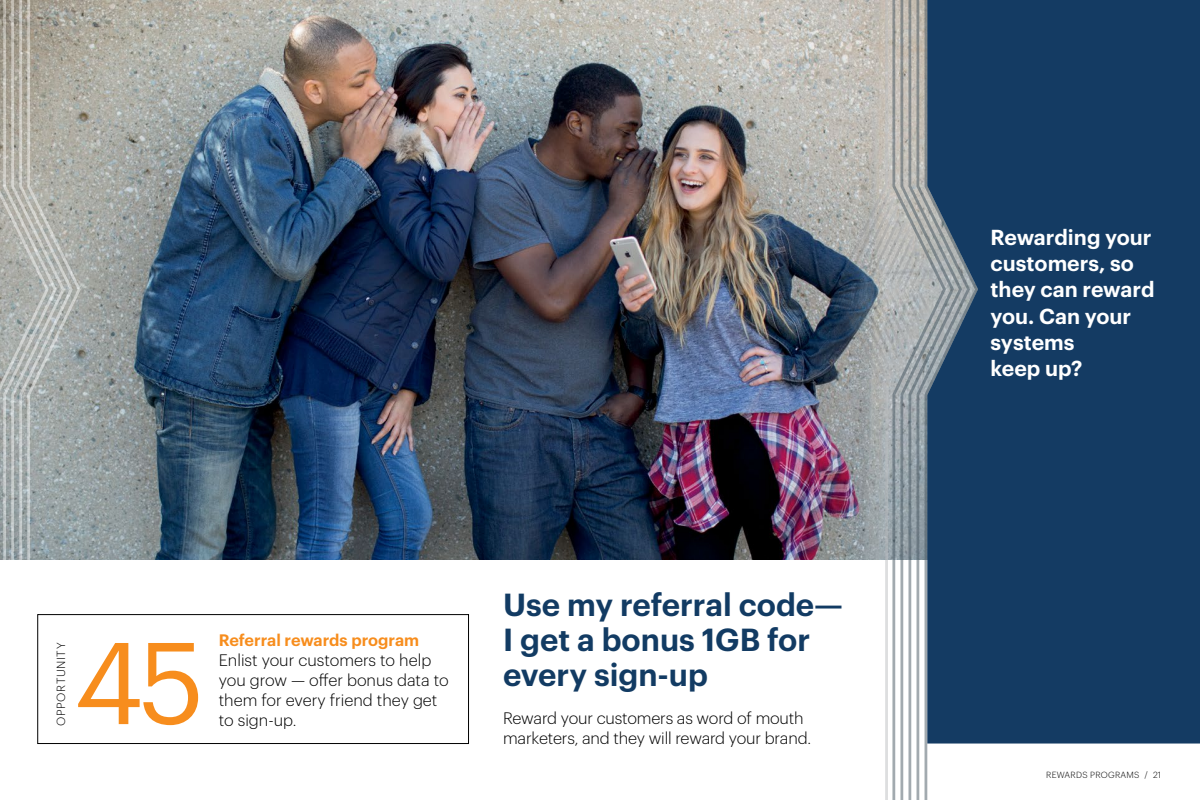
<style>
.page{position:relative;width:1200px;height:800px;background:#fff}
.page>*{position:absolute;margin:0;border:0;box-sizing:border-box;transform-origin:0 0}
.t1{font:113.44px "Graphik";color:#f78d1d}
.t2{font:600 31.25px/35px "Graphik";color:#123b63}
.t3{font:600 21.25px/26.2px "Graphik";color:#fff}
.t4{font:300 16.25px/20px "Graphik";letter-spacing:-.01em;color:#000}
.t5{font:600 16.25px "Graphik";color:#f78d1d}
.t6{font:300 11.56px "Graphik";letter-spacing:.05em;color:#000}
.t7{font:300 8.75px "Graphik";letter-spacing:.03em;color:#000}
</style>
<div class="page">
<img style="left:81px;top:0;width:811px;height:560px">
<svg style="left:892px;top:0;width:8px;height:800px"></svg>
<svg style="left:900px;top:0;width:8px;height:800px"></svg>
<svg style="left:908px;top:0;width:9px;height:800px"></svg>
<svg style="left:917px;top:0;width:8px;height:800px"></svg>
<svg style="left:925px;top:0;width:3px;height:800px"></svg>
<svg style="left:888px;top:188px;width:39px;height:200px;background:#acb0b0"></svg>
<svg style="left:834px;top:0;width:54px;height:800px"></svg>
<div style="left:927px;top:0;width:273px;height:744px;background:#143b63"></div>
<svg style="left:0;top:0;width:81px;height:560px;background:#aaada8"></svg>
<div style="left:37px;top:614px;width:432px;height:130px;border:1px solid #000"></div>
<p class="t6" style="left:52px;top:726px;width:84px;rotate:-90deg">OPPORTUNITY</p>
<h1 class="t1" style="left:74px;top:598px;width:133px">45</h1>
<p class="t5" style="left:219px;top:627px;width:202px">Referral rewards program</p>
<p class="t4" style="left:219px;top:648px;width:232px">Enlist your customers to help you grow — offer bonus data to them for every friend they get</p>
<p class="t4" style="left:219px;top:708px;width:79px">to sign-up.</p>
<h2 class="t2" style="left:503px;top:585px;width:342px">Use my referral code—<br>I get a bonus 1GB for every sign-up</h2>
<p class="t4" style="left:503px;top:707px;width:310px">Reward your customers as word of mouth marketers, and they will reward your brand.</p>
<h3 class="t3" style="left:991px;top:222px;width:165px">Rewarding your customers, so they can reward you. Can your systems<br>keep up?</h3>
<p class="t7" style="left:1046px;top:768px;width:117px">REWARDS PROGRAMS / 21</p>
</div>
